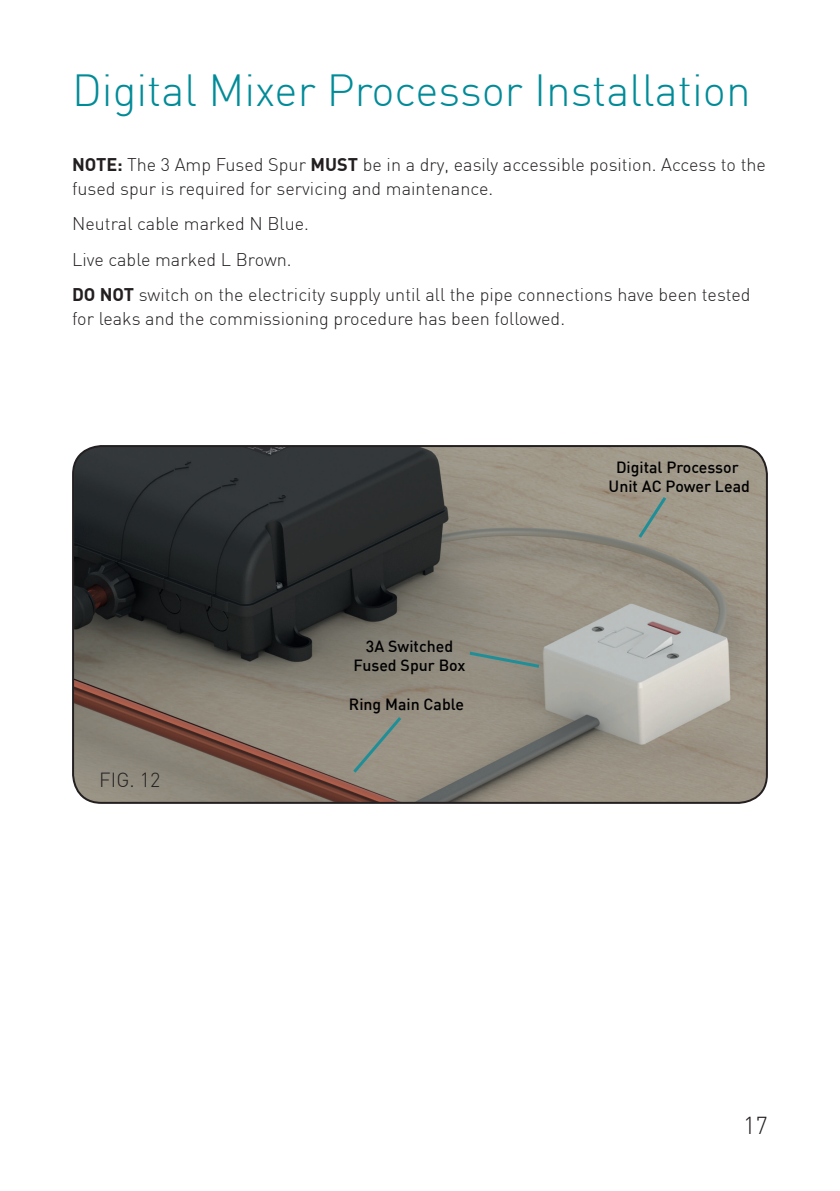
<style>
.page{position:relative;width:840px;height:1191px;background:#fff}
.page>*{position:absolute;margin:0;border:0;box-sizing:border-box;transform-origin:0 0}
.t1{font:300 44px "DIN";color:#008b98}
.t2{font:300 24px "DIN";color:#231f20}
.t3{font:300 20px "DIN";color:#231f20}
.t4{font:300 18px/35.4px "DIN";color:#231f20}
.t5{font:500 16px/19px "DIN";color:#000001;text-align:center}
.s1{font-weight:700}
</style>
<div class="page">
<img style="left:74px;top:446px;width:691px;height:357px">
<svg style="left:466px;top:649px;width:76px;height:21px;background:#838d83"></svg>
<svg style="left:635px;top:494px;width:33px;height:47px;background:#939689"></svg>
<svg style="left:350px;top:714px;width:54px;height:62px;background:#919185"></svg>
<div style="left:72px;top:445px;width:695px;height:359px;border:2px solid #231f20;border-radius:28px"></div>
<h1 class="t1" style="left:72px;top:63px;width:679px">Digital Mixer Processor Installation</h1>
<p class="t4" style="left:72px;top:152px;width:695px;line-height:24px"><span class="s1">NOTE:</span> The 3 Amp Fused Spur <span class="s1">MUST</span> be in a dry, easily accessible position. Access to the fused spur is required for servicing and maintenance.</p>
<p class="t4" style="left:72px;top:206px;width:679px">Neutral cable marked N Blue.<br>Live cable marked L Brown.<br><span class="s1">DO NOT</span> switch on the electricity supply until all the pipe connections have been tested</p>
<p class="t4" style="left:72px;top:301px;width:494px">for leaks and the commissioning procedure has been followed.</p>
<p class="t3" style="left:99px;top:767px;width:62px">FIG. 12</p>
<p class="t5" style="left:353px;top:636px;width:113px">3A Switched<br>Fused Spur Box</p>
<p class="t5" style="left:349px;top:694px;width:116px">Ring Main Cable</p>
<p class="t5" style="left:608px;top:457px;width:143px">Digital Processor<br>Unit AC Power Lead</p>
<h2 class="t2" style="left:742px;top:1110px;width:26px">17</h2>
</div>
